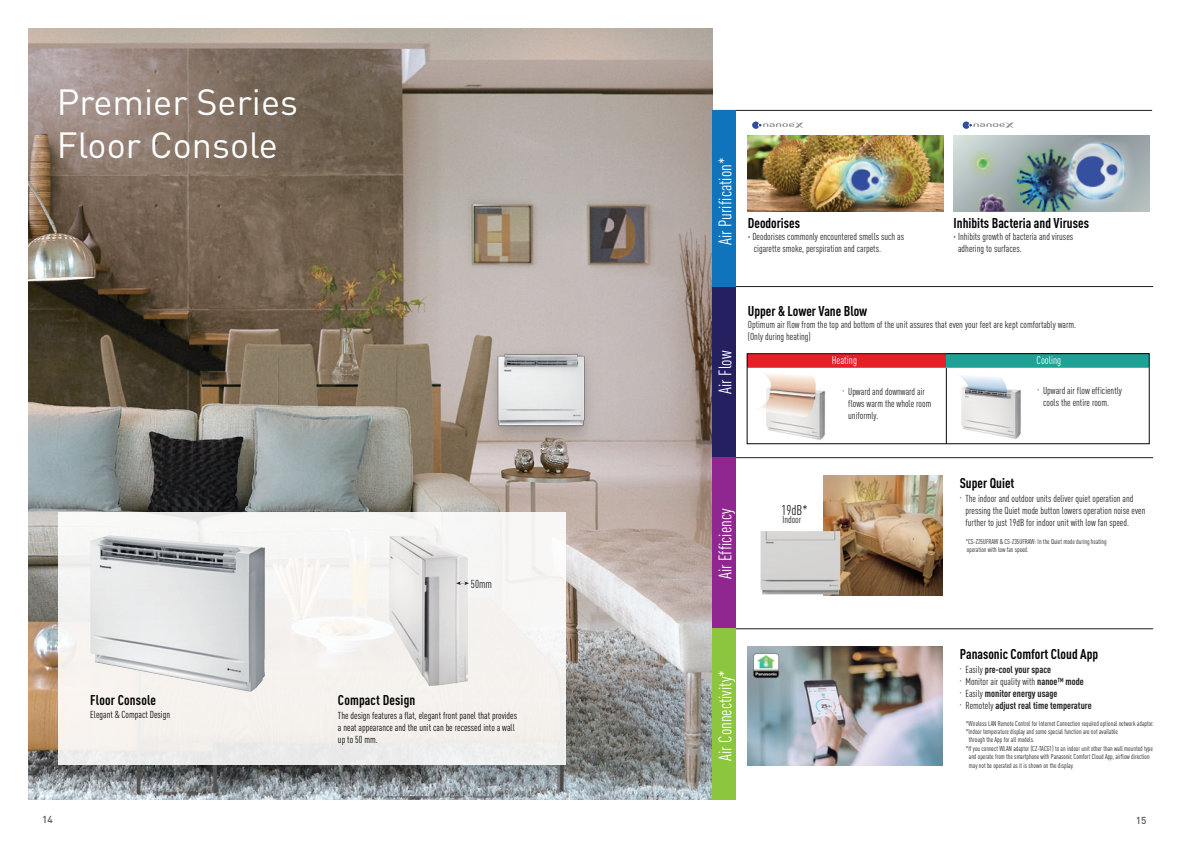
<style>
.page{position:relative;width:1191px;height:842px;background:#fff}
.page>*{position:absolute;margin:0;border:0;box-sizing:border-box;transform-origin:0 0}
.t1{font:36px/43.2px "DIN";color:#fff}
.t2{font:18px "DIN Cond";color:#fff}
.t3{font:700 condensed 14px "DINOT";color:#020205}
.t4{font:700 condensed 14px "DINOT";letter-spacing:.01em;color:#050504}
.t5{font:14px "DIN Cond";color:#231f20}
.t6{font:11.4px "DIN Cond";color:#231f20}
.t7{font:11px "DIN Cond";color:#fff}
.t8{font:10px/12px "DIN Cond";color:#231f20}
.t9{font:10px/12px "DIN Cond";color:#050504}
.t10{font:700 condensed 10px/12px "DINOT";color:#231f20}
.t11{font:500 10px "DIN";color:#57585a}
.t12{font:7px/8.4px "DIN Cond";color:#231f20}
.s1{font-family:"DIN Cond";font-weight:400;font-stretch:normal}
</style>
<div class="page">
<img style="left:748px;top:135px;width:55px;height:77px">
<img style="left:803px;top:135px;width:140px;height:77px">
<img style="left:28px;top:28px;width:685px;height:772px">
<hr style="left:718px;top:629px;width:435px;height:1px;background:#231f20">
<hr style="left:725px;top:286px;width:428px;height:1px;background:#231f20">
<hr style="left:713px;top:110px;width:439px;height:1px;background:#231f20">
<hr style="left:715px;top:457px;width:438px;height:1px;background:#231f20">
<div style="left:713px;top:287px;width:23px;height:171px;background:#252161"></div>
<div style="left:713px;top:458px;width:23px;height:171px;background:#90268f"></div>
<div style="left:713px;top:629px;width:23px;height:171px;background:#8bc63e"></div>
<div style="left:713px;top:110px;width:23px;height:177px;background:#1074bc"></div>
<img style="left:479px;top:340px;width:123px;height:110px">
<img style="left:482px;top:350px;width:118px;height:79px">
<hr style="left:946px;top:354px;width:1px;height:90px;background:#050504">
<img style="left:961px;top:389px;width:60px;height:50px">
<svg style="left:960px;top:376px;width:47px;height:16px"></svg>
<img style="left:766px;top:390px;width:59px;height:50px">
<svg style="left:759px;top:374px;width:59px;height:43px"></svg>
<div style="left:747px;top:354px;width:206px;height:13px;background:#e52026"></div>
<div style="left:946px;top:353px;width:203px;height:14px;background:#1ea296"></div>
<div style="left:747px;top:353px;width:402px;height:91px;border:1px solid #050504"></div>
<img style="left:823px;top:476px;width:120px;height:119px">
<img style="left:760px;top:531px;width:80px;height:63px">
<img style="left:953px;top:135px;width:194px;height:77px">
<img style="left:747px;top:646px;width:195px;height:119px">
<img style="left:753px;top:652px;width:26px;height:26px">
<svg style="left:752px;top:122px;width:51px;height:7px"></svg>
<svg style="left:962px;top:122px;width:51px;height:7px"></svg>
<svg style="left:58px;top:512px;width:508px;height:253px;fill:#f5f2ee"></svg>
<svg style="left:210px;top:542px;width:1px;height:16px"></svg>
<img style="left:389px;top:535px;width:79px;height:151px">
<svg style="left:456px;top:581px;width:13px;height:4px"></svg>
<img style="left:90px;top:535px;width:68px;height:139px">
<p class="t1" style="left:57px;top:80px;width:243px">Premier Series<br>Floor Console</p>
<p class="t4" style="left:90px;top:691px;width:67px">Floor Console</p>
<p class="t9" style="left:90px;top:709px;width:81px">Elegant &amp; Compact Design</p>
<p class="t4" style="left:338px;top:691px;width:79px">Compact Design</p>
<p class="t6" style="left:471px;top:578px;width:23px">50mm</p>
<p class="t9" style="left:338px;top:709px;width:181px">The design features a flat, elegant front panel that provides a neat appearance and the unit can be recessed into a wall up to 50 mm.</p>
<p class="t2" style="left:714px;top:245px;width:89px;rotate:-90deg">Air Purification*</p>
<p class="t3" style="left:748px;top:214px;width:54px">Deodorises</p>
<p class="t8" style="left:754px;top:230px;width:152px;text-indent:-6px">· Deodorises commonly encountered smells such as cigarette smoke, perspiration and carpets.</p>
<p class="t3" style="left:953px;top:214px;width:137px">Inhibits Bacteria and Viruses</p>
<p class="t8" style="left:958px;top:230px;width:117px;text-indent:-5px">· Inhibits growth of bacteria and viruses adhering to surfaces.</p>
<p class="t2" style="left:714px;top:394px;width:45px;rotate:-90deg">Air Flow</p>
<p class="t3" style="left:748px;top:302px;width:121px">Upper &amp; Lower Vane Blow</p>
<p class="t8" style="left:748px;top:319px;width:330px">Optimum air flow from the top and bottom of the unit assures that even your feet are kept comfortably warm. (Only during heating)</p>
<p class="t7" style="left:831px;top:354px;width:27px">Heating</p>
<p class="t7" style="left:1036px;top:354px;width:26px">Cooling</p>
<p class="t8" style="left:848px;top:385px;width:85px;text-indent:-6px"><sup>·</sup> Upward and downward air flows warm the whole room uniformly.</p>
<p class="t8" style="left:1043px;top:385px;width:80px;text-indent:-6px"><sup>·</sup> Upward air flow efficiently cools the entire room.</p>
<p class="t2" style="left:714px;top:579px;width:72px;rotate:-90deg">Air Efficiency</p>
<p class="t5" style="left:781px;top:502px;width:28px">19dB*</p>
<p class="t8" style="left:782px;top:513px;width:20px">Indoor</p>
<p class="t3" style="left:959px;top:474px;width:56px">Super Quiet</p>
<p class="t8" style="left:965px;top:493px;width:181px;text-indent:-6px"><sup>·</sup> The indoor and outdoor units deliver quiet operation and pressing the Quiet mode button lowers operation noise even further to just 19dB for indoor unit with low fan speed.</p>
<p class="t12" style="left:966px;top:537px;width:141px">CS-Z25UFRAW &amp; CS-Z35UFRAW: In the Quiet mode during heating operation with low fan speed.</p>
<p class="t2" style="left:714px;top:760px;width:92px;rotate:-90deg">Air Connectivity*</p>
<p class="t3" style="left:959px;top:646px;width:140px">Panasonic Comfort Cloud App</p>
<p class="t10" style="left:959px;top:663px;width:133px"><sup>·</sup> <span class="s1">Easily</span> pre-cool your space<br><sup>·</sup> <span class="s1">Monitor air quality with</span> nanoe™ mode<br><sup>·</sup> <span class="s1">Easily</span> monitor energy usage<br><sup>·</sup> <span class="s1">Remotely</span> adjust real time temperature</p>
<p class="t12" style="left:966px;top:719px;width:190px">*Wireless LAN Remote Control for Internet Connection required optional network adaptor.</p>
<p class="t12" style="left:966px;top:727px;width:153px">*Indoor temperature display and some special function are not available</p>
<p class="t12" style="left:969px;top:735px;width:67px">through the App for all models.</p>
<p class="t12" style="left:966px;top:744px;width:188px">*If you connect WLAN adaptor (CZ-TACG1) to an indoor unit other than wall mounted type</p>
<p class="t12" style="left:969px;top:752px;width:182px">and operate from the smartphone with Panasonic Comfort Cloud App, airflow direction</p>
<p class="t12" style="left:969px;top:761px;width:107px">may not be operated as it is shown on the display.</p>
<p class="t11" style="left:42px;top:813px;width:12px">14</p>
<p class="t11" style="left:1135px;top:813px;width:12px">15</p>
</div>
